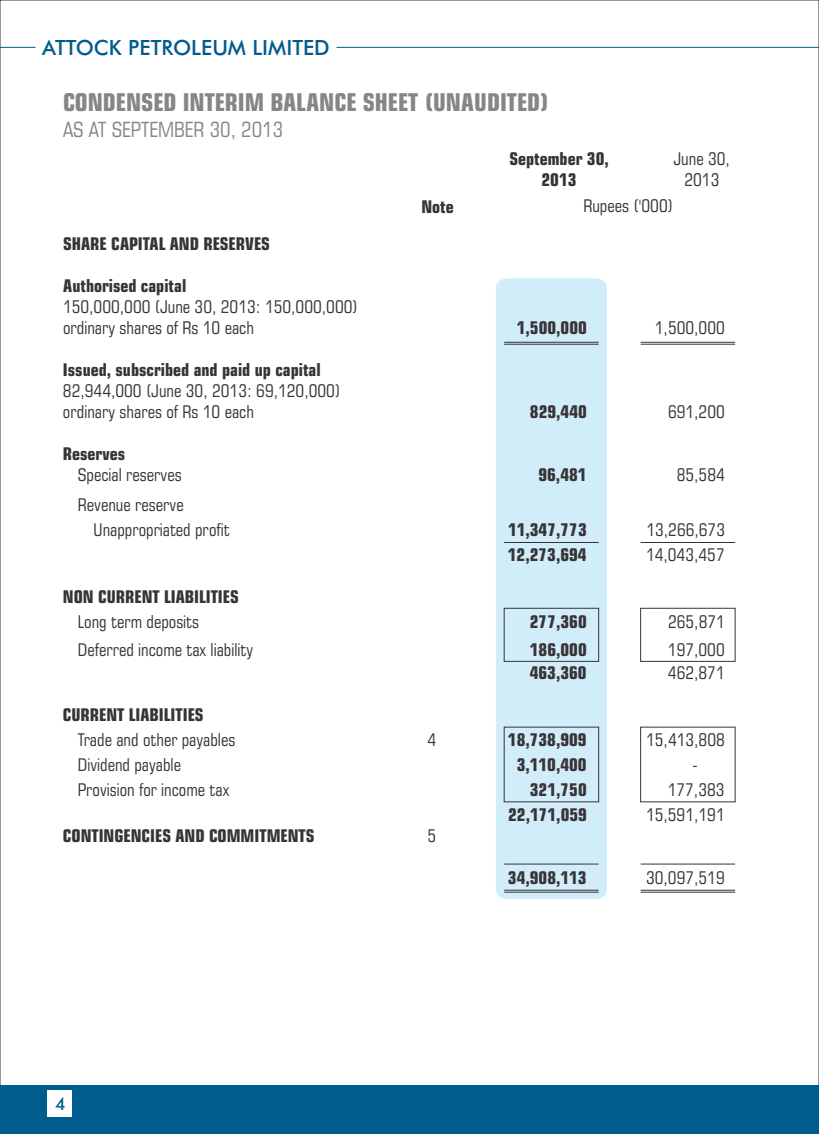
<style>
.page{position:relative;width:819px;height:1134px;background:#fff}
.page>*{position:absolute;margin:0;border:0;box-sizing:border-box;transform-origin:0 0}
.t1{font:700 condensed 24.5px "Square 721 BT";color:#858787}
.t2{font:500 21px "Futura BT";color:#005c8c}
.t3{font:condensed 21px "Square 721 BT";color:#858787}
.t4{font:condensed 17.5px/21px "Square 721 BT";color:#383336}
.t5{font:700 condensed 17.5px/21px "Square 721 BT";color:#383336;text-align:center}
.t6{font:500 17.5px "Futura BT";color:#005c8c}
</style>
<div class="page">
<div style="left:496px;top:278px;width:111px;height:621px;background:#d1edfa;border-radius:10px"></div>
<hr style="left:504px;top:342px;width:95px;height:1px;background:#383336">
<hr style="left:504px;top:344px;width:95px;height:1px;background:#383336">
<hr style="left:504px;top:542px;width:95px;height:1px;background:#383336">
<div style="left:504px;top:608px;width:95px;height:54px;border:1px solid #383336"></div>
<hr style="left:641px;top:342px;width:94px;height:1px;background:#383336">
<hr style="left:641px;top:344px;width:94px;height:1px;background:#383336">
<hr style="left:641px;top:542px;width:94px;height:1px;background:#383336">
<div style="left:640px;top:608px;width:96px;height:54px;border:1px solid #383336"></div>
<hr style="left:504px;top:892px;width:95px;height:1px;background:#383336">
<hr style="left:504px;top:890px;width:95px;height:1px;background:#383336">
<hr style="left:504px;top:864px;width:95px;height:1px;background:#383336">
<hr style="left:641px;top:892px;width:94px;height:1px;background:#383336">
<hr style="left:641px;top:890px;width:94px;height:1px;background:#383336">
<hr style="left:641px;top:864px;width:94px;height:1px;background:#383336">
<hr style="left:0;top:47px;width:35px;height:1px;background:#005c8c">
<hr style="left:337px;top:47px;width:482px;height:1px;background:#005c8c">
<div style="left:0;top:1086px;width:819px;height:48px;background:#005c8c"></div>
<div style="left:47px;top:1090px;width:25px;height:26px;background:#fff"></div>
<p class="t2" style="left:42px;top:39px;width:289px">ATTOCK PETROLEUM LIMITED</p>
<h1 class="t1" style="left:63px;top:93px;width:488px">CONDENSED INTERIM BALANCE SHEET (UNAUDITED)</h1>
<p class="t3" style="left:63px;top:121px;width:222px">AS AT SEPTEMBER 30, 2013</p>
<p class="t5" style="left:509px;top:150px;width:101px">September 30,<br>2013</p>
<p class="t4" style="left:674px;top:150px;width:58px;text-align:center">June 30,<br>2013</p>
<p class="t5" style="left:63px;top:235px;width:209px">SHARE CAPITAL AND RESERVES</p>
<p class="t5" style="left:63px;top:277px;width:125px">Authorised capital</p>
<p class="t4" style="left:63px;top:298px;width:297px">150,000,000 (June 30, 2013: 150,000,000) ordinary shares of Rs 10 each</p>
<p class="t5" style="left:63px;top:361px;width:259px">Issued, subscribed and paid up capital</p>
<p class="t4" style="left:63px;top:382px;width:279px">82,944,000 (June 30, 2013: 69,120,000) ordinary shares of Rs 10 each</p>
<p class="t5" style="left:421px;top:198px;width:34px">Note</p>
<p class="t4" style="left:583px;top:197px;width:91px">Rupees ('000)</p>
<p class="t5" style="left:517px;top:319px;width:71px">1,500,000</p>
<p class="t4" style="left:655px;top:319px;width:71px">1,500,000</p>
<p class="t5" style="left:530px;top:403px;width:58px">829,440</p>
<p class="t4" style="left:668px;top:403px;width:58px">691,200</p>
<p class="t5" style="left:63px;top:445px;width:64px">Reserves</p>
<p class="t4" style="left:78px;top:466px;width:105px">Special reserves</p>
<p class="t5" style="left:538px;top:466px;width:50px">96,481</p>
<p class="t4" style="left:677px;top:466px;width:50px">85,584</p>
<p class="t4" style="left:94px;top:494px;width:138px;line-height:25.2px;text-indent:-16px">Revenue reserve<br>Unappropriated profit</p>
<p class="t5" style="left:508px;top:521px;width:80px">11,347,773</p>
<p class="t4" style="left:646px;top:521px;width:80px">13,266,673</p>
<p class="t5" style="left:508px;top:546px;width:80px">12,273,694</p>
<p class="t4" style="left:646px;top:546px;width:80px">14,043,457</p>
<p class="t5" style="left:63px;top:588px;width:177px">NON CURRENT LIABILITIES</p>
<p class="t4" style="left:78px;top:613px;width:123px">Long term deposits</p>
<p class="t5" style="left:530px;top:613px;width:58px">277,360</p>
<p class="t4" style="left:668px;top:613px;width:58px">265,871</p>
<p class="t4" style="left:78px;top:641px;width:177px">Deferred income tax liability</p>
<p class="t5" style="left:530px;top:641px;width:58px">186,000</p>
<p class="t4" style="left:668px;top:641px;width:58px">197,000</p>
<p class="t5" style="left:530px;top:664px;width:58px">463,360</p>
<p class="t4" style="left:668px;top:664px;width:58px">462,871</p>
<p class="t5" style="left:63px;top:706px;width:142px">CURRENT LIABILITIES</p>
<p class="t4" style="left:78px;top:731px;width:159px">Trade and other payables</p>
<p class="t4" style="left:427px;top:731px;width:10px">4</p>
<p class="t5" style="left:508px;top:731px;width:80px">18,738,909</p>
<p class="t4" style="left:646px;top:731px;width:80px">15,413,808</p>
<p class="t4" style="left:78px;top:756px;width:105px">Dividend payable</p>
<p class="t5" style="left:517px;top:756px;width:71px">3,110,400</p>
<p class="t4" style="left:692px;top:756px;width:7px">-</p>
<p class="t4" style="left:78px;top:781px;width:153px">Provision for income tax</p>
<p class="t5" style="left:530px;top:781px;width:58px">321,750</p>
<p class="t4" style="left:668px;top:781px;width:58px">177,383</p>
<p class="t5" style="left:508px;top:806px;width:80px">22,171,059</p>
<p class="t4" style="left:646px;top:806px;width:80px">15,591,191</p>
<p class="t5" style="left:63px;top:827px;width:253px">CONTINGENCIES AND COMMITMENTS</p>
<p class="t4" style="left:427px;top:827px;width:10px">5</p>
<p class="t5" style="left:508px;top:869px;width:80px">34,908,113</p>
<p class="t4" style="left:646px;top:869px;width:80px">30,097,519</p>
<p class="t6" style="left:55px;top:1096px;width:12px">4</p>
</div>
